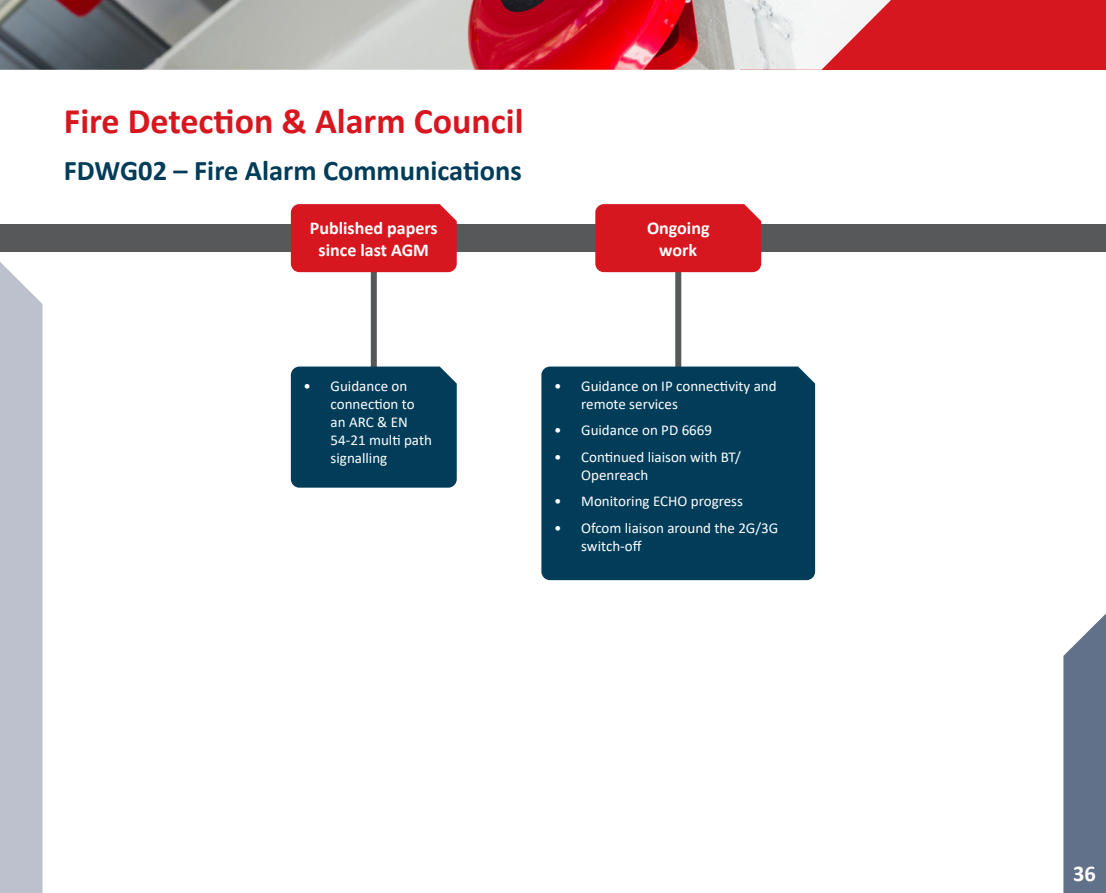
<style>
.page{position:relative;width:1106px;height:893px;background:#fff}
.page>*{position:absolute;margin:0;border:0;box-sizing:border-box;transform-origin:0 0}
.t1{font:700 36px "Calibri";color:#d7171f}
.t2{font:700 28.5px "Calibri";color:#013c59}
.t3{font:700 22.5px "Calibri";color:#fff}
.t4{font:700 18px/21.6px "Calibri";color:#fff;text-align:center}
.t5{font:15px/18px "Calibri";color:#fff}
</style>
<div class="page">
<svg style="left:1063px;top:613px;width:43px;height:280px;background:#6e7d93"></svg>
<div style="left:0;top:262px;width:43px;height:631px;background:#bcc1cd"></div>
<div style="left:0;top:225px;width:1106px;height:27px;background:#57585a"></div>
<div style="left:371px;top:240px;width:6px;height:194px;background:#57585a"></div>
<div style="left:291px;top:204px;width:166px;height:68px;background:#d7171f"></div>
<div style="left:291px;top:367px;width:166px;height:121px;background:#013c59"></div>
<div style="left:675px;top:245px;width:6px;height:148px;background:#57585a"></div>
<div style="left:595px;top:204px;width:166px;height:68px;background:#d7171f"></div>
<div style="left:541px;top:367px;width:274px;height:213px;background:#013c59"></div>
<div style="left:740px;top:0;width:366px;height:70px;background:#d7171f"></div>
<img style="left:0;top:0;width:891px;height:70px">
<p class="t1" style="left:64px;top:96px;width:461px">Fire Detection &amp; Alarm Council</p>
<p class="t2" style="left:64px;top:151px;width:459px">FDWG02 – Fire Alarm Communications</p>
<p class="t4" style="left:310px;top:217px;width:129px">Published papers since last AGM</p>
<p class="t4" style="left:647px;top:217px;width:64px">Ongoing work</p>
<p class="t5" style="left:331px;top:376px;width:103px;text-indent:-27px">• Guidance on connection to an ARC &amp; EN<br>54-21 multi path signalling</p>
<p class="t5" style="left:581px;top:376px;width:197px;text-indent:-27px">• Guidance on IP connectivity and remote services</p>
<p class="t5" style="left:554px;top:421px;width:159px">• Guidance on PD 6669</p>
<p class="t5" style="left:581px;top:447px;width:161px;text-indent:-27px">• Continued liaison with BT/<br>Openreach</p>
<p class="t5" style="left:554px;top:492px;width:190px">• Monitoring ECHO progress</p>
<p class="t5" style="left:581px;top:518px;width:199px;text-indent:-27px">• Ofcom liaison around the 2G/3G switch-off</p>
<p class="t3" style="left:1073px;top:858px;width:24px">36</p>
</div>
